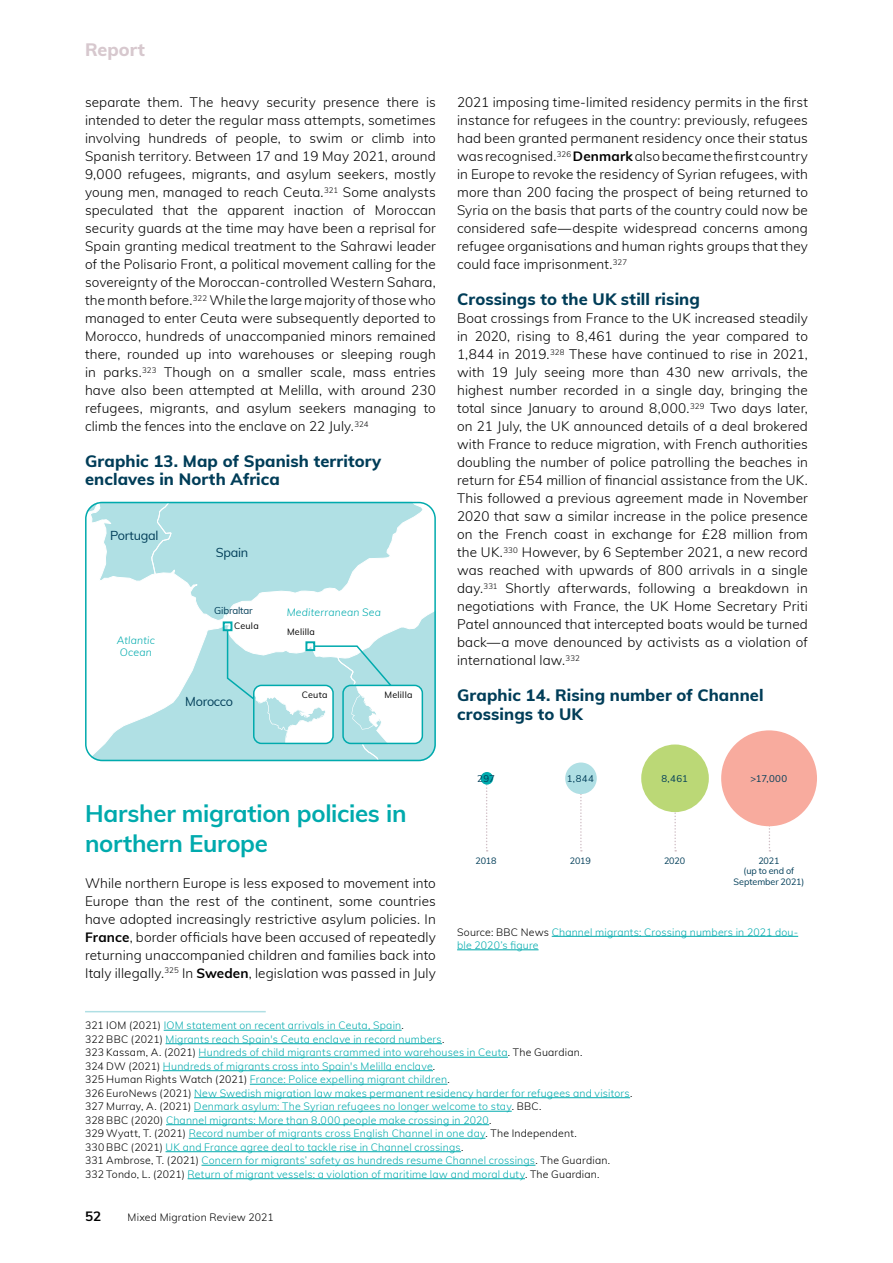
<style>
.page{position:relative;width:893px;height:1263px;background:#fff}
.page>*{position:absolute;margin:0;border:0;box-sizing:border-box;transform-origin:0 0}
.t1{font:700 24px/30px "Muli";letter-spacing:-.01em;color:#00aaad}
.t2{font:800 18px "Muli";color:#d7c8ce}
.t3{font:800 16.5px/18px "Muli";letter-spacing:.005em;color:#003d58}
.t4{font:300 13.5px/18px "Muli";letter-spacing:.01em;color:#000;text-align:justify}
.t5{font:700 13.5px "Muli";color:#000}
.t6{font:12.6px "Muli";letter-spacing:-.02em;color:#003d58}
.t7{font:300 10.5px/13.5px "Muli";letter-spacing:.015em;color:#00aaad}
.t8{font:italic 300 10.5px/12px "Muli";letter-spacing:.02em;color:#00aaad}
.t9{font:300 10.5px "Muli";letter-spacing:.015em;color:#000}
.t10{font:9.75px "Muli";letter-spacing:-.02em;color:#003d58}
.t11{font:9.6px "Muli";letter-spacing:.04em;color:#003d58}
.t12{font:9px/10.8px "Muli";letter-spacing:-.01em;color:#003d58;text-align:center}
.t13{font:9px "Muli";letter-spacing:.025em;color:#000}
.s1{font-weight:700}
.s2{color:#000}
</style>
<div class="page">
<hr style="left:85px;top:1011px;width:181px;height:1px;background:#afdfe4">
<hr style="left:164px;top:1030px;width:238px;height:1px;background:#00aaad">
<hr style="left:166px;top:1043px;width:276px;height:1px;background:#00aaad">
<hr style="left:199px;top:1057px;width:309px;height:1px;background:#00aaad">
<hr style="left:163px;top:1070px;width:270px;height:1px;background:#00aaad">
<hr style="left:250px;top:1084px;width:197px;height:1px;background:#00aaad">
<hr style="left:194px;top:1097px;width:436px;height:1px;background:#00aaad">
<hr style="left:194px;top:1111px;width:318px;height:1px;background:#00aaad">
<hr style="left:166px;top:1124px;width:323px;height:1px;background:#00aaad">
<hr style="left:189px;top:1138px;width:296px;height:1px;background:#00aaad">
<hr style="left:166px;top:1151px;width:295px;height:1px;background:#00aaad">
<hr style="left:201px;top:1165px;width:334px;height:1px;background:#00aaad">
<hr style="left:188px;top:1178px;width:337px;height:1px;background:#00aaad">
<hr style="left:552px;top:936px;width:246px;height:1px;background:#00aaad">
<hr style="left:457px;top:949px;width:82px;height:1px;background:#00aaad">
<svg style="left:397px;top:502px;width:39px;height:26px"></svg>
<svg style="left:397px;top:612px;width:39px;height:149px;background:#addfe3"></svg>
<div style="left:343px;top:685px;width:79px;height:58px;background:#fff;border-radius:8px"></div>
<svg style="left:85px;top:502px;width:312px;height:259px"></svg>
<div style="left:342px;top:685px;width:81px;height:59px;border:2px solid #00aaad;border-radius:8px"></div>
<svg style="left:580px;top:794px;width:2px;height:57px"></svg>
<svg style="left:674px;top:812px;width:2px;height:39px"></svg>
<svg style="left:769px;top:826px;width:1px;height:25px"></svg>
<svg style="left:486px;top:785px;width:2px;height:66px"></svg>
<div style="left:481px;top:772px;width:12px;height:13px;background:#00aaad;border-radius:6px"></div>
<div style="left:565px;top:762px;width:32px;height:32px;background:#afdfe4;border-radius:16px"></div>
<div style="left:641px;top:744px;width:68px;height:68px;background:#bbd876;border-radius:34px"></div>
<div style="left:721px;top:730px;width:96px;height:96px;background:#f8ab9e;border-radius:48px"></div>
<h2 class="t2" style="left:85px;top:37px;width:61px">Report</h2>
<p class="t4" style="left:85px;top:93px;width:352px">separate them. The heavy security presence there is intended to deter the regular mass attempts, sometimes involving hundreds of people, to swim or climb into Spanish territory. Between 17 and 19 May 2021, around 9,000 refugees, migrants, and asylum seekers, mostly young men, managed to reach Ceuta.<sup>321</sup> Some analysts speculated that the apparent inaction of Moroccan security guards at the time may have been a reprisal for Spain granting medical treatment to the Sahrawi leader of the Polisario Front, a political movement calling for the sovereignty of the Moroccan-controlled Western Sahara, the month before.<sup>322</sup> While the large majority of those who managed to enter Ceuta were subsequently deported to Morocco, hundreds of unaccompanied minors remained there, rounded up into warehouses or sleeping rough in parks.<sup>323</sup> Though on a smaller scale, mass entries have also been attempted at Melilla, with around 230 refugees, migrants, and asylum seekers managing to climb the fences into the enclave on 22 July.<sup>324</sup></p>
<p class="t3" style="left:85px;top:452px;width:298px">Graphic 13. Map of Spanish territory enclaves in North Africa</p>
<p class="t6" style="left:110px;top:526px;width:50px">Portugal</p>
<p class="t8" style="left:117px;top:634px;width:40px">Atlantic<br>Ocean</p>
<p class="t6" style="left:216px;top:543px;width:34px">Spain</p>
<p class="t10" style="left:214px;top:603px;width:40px">Gibraltar</p>
<p class="t13" style="left:234px;top:619px;width:26px">Ceula</p>
<p class="t6" style="left:185px;top:692px;width:49px">Morocco</p>
<p class="t8" style="left:287px;top:605px;width:96px">Mediterranean Sea</p>
<p class="t13" style="left:287px;top:625px;width:29px">Melilla</p>
<p class="t13" style="left:302px;top:688px;width:27px">Ceuta</p>
<p class="t13" style="left:384px;top:688px;width:29px">Melilla</p>
<h1 class="t1" style="left:85px;top:797px;width:323px">Harsher migration policies in northern Europe</h1>
<p class="t4" style="left:85px;top:873px;width:352px">While northern Europe is less exposed to movement into Europe than the rest of the continent, some countries have adopted increasingly restrictive asylum policies. In <span class="s1">France</span>, border officials have been accused of repeatedly returning unaccompanied children and families back into Italy illegally.<sup>325</sup> In <span class="s1">Sweden</span>, legislation was passed in July</p>
<p class="t4" style="left:457px;top:93px;width:352px">2021 imposing time-limited residency permits in the first instance for refugees in the country: previously, refugees had been granted permanent residency once their status was recognised.<sup>326</sup> <span class="s1">Denmark</span> also became the first country in Europe to revoke the residency of Syrian refugees, with more than 200 facing the prospect of being returned to Syria on the basis that parts of the country could now be considered safe—despite widespread concerns among refugee organisations and human rights groups that they could face imprisonment.<sup>327</sup></p>
<p class="t3" style="left:457px;top:290px;width:244px">Crossings to the UK still rising</p>
<p class="t4" style="left:457px;top:309px;width:352px">Boat crossings from France to the UK increased steadily in 2020, rising to 8,461 during the year compared to 1,844 in 2019.<sup>328</sup> These have continued to rise in 2021, with 19 July seeing more than 430 new arrivals, the highest number recorded in a single day, bringing the total since January to around 8,000.<sup>329</sup> Two days later, on 21 July, the UK announced details of a deal brokered with France to reduce migration, with French authorities doubling the number of police patrolling the beaches in return for £54 million of financial assistance from the UK.<br>This followed a previous agreement made in November 2020 that saw a similar increase in the police presence on the French coast in exchange for £28 million from the UK.<sup>330</sup> However, by 6 September 2021, a new record was reached with upwards of 800 arrivals in a single day.<sup>331</sup> Shortly afterwards, following a breakdown in negotiations with France, the UK Home Secretary Priti Patel announced that intercepted boats would be turned back—a move denounced by activists as a violation of international law.<sup>332</sup></p>
<p class="t3" style="left:457px;top:686px;width:308px">Graphic 14. Rising number of Channel crossings to UK</p>
<p class="t11" style="left:477px;top:771px;width:19px">297</p>
<p class="t11" style="left:567px;top:771px;width:28px">1,844</p>
<p class="t11" style="left:661px;top:771px;width:28px">8,461</p>
<p class="t11" style="left:750px;top:771px;width:38px">&gt;17,000</p>
<p class="t12" style="left:476px;top:854px;width:23px">2018</p>
<p class="t12" style="left:570px;top:854px;width:23px">2019</p>
<p class="t12" style="left:664px;top:854px;width:23px">2020</p>
<p class="t12" style="left:733px;top:854px;width:72px">2021<br>(up to end of<br>September 2021)</p>
<p class="t7" style="left:457px;top:924px;width:343px"><span class="s2">Source: BBC News</span> Channel migrants: Crossing numbers in 2021 dou&shy;ble 2020’s figure</p>
<p class="t7" style="left:85px;top:1018px;width:549px"><span class="s2">321 IOM (2021)</span> IOM statement on recent arrivals in Ceuta, Spain<span class="s2">.<br>322 BBC (2021)</span> Migrants reach Spain's Ceuta enclave in record numbers<span class="s2">.<br>323 Kassam, A. (2021)</span> Hundreds of child migrants crammed into warehouses in Ceuta<span class="s2">. The Guardian.<br>324 DW (2021)</span> Hundreds of migrants cross into Spain's Melilla enclave<span class="s2">.<br>325 Human Rights Watch (2021)</span> France: Police expelling migrant children<span class="s2">.<br>326 EuroNews (2021)</span> New Swedish migration law makes permanent residency harder for refugees and visitors<span class="s2">.<br>327 Murray, A. (2021)</span> Denmark asylum: The Syrian refugees no longer welcome to stay<span class="s2">. BBC.<br>328 BBC (2020)</span> Channel migrants: More than 8,000 people make crossing in 2020<span class="s2">.<br>329 Wyatt, T. (2021)</span> Record number of migrants cross English Channel in one day<span class="s2">. The Independent.<br>330 BBC (2021)</span> UK and France agree deal to tackle rise in Channel crossings<span class="s2">.<br>331 Ambrose, T. (2021)</span> Concern for migrants’ safety as hundreds resume Channel crossings<span class="s2">. The Guardian.<br>332 Tondo, L. (2021)</span> Return of migrant vessels: a violation of maritime law and moral duty<span class="s2">. The Guardian.</span></p>
<p class="t5" style="left:85px;top:1206px;width:18px">52</p>
<p class="t9" style="left:128px;top:1210px;width:148px">Mixed Migration Review 2021</p>
</div>
